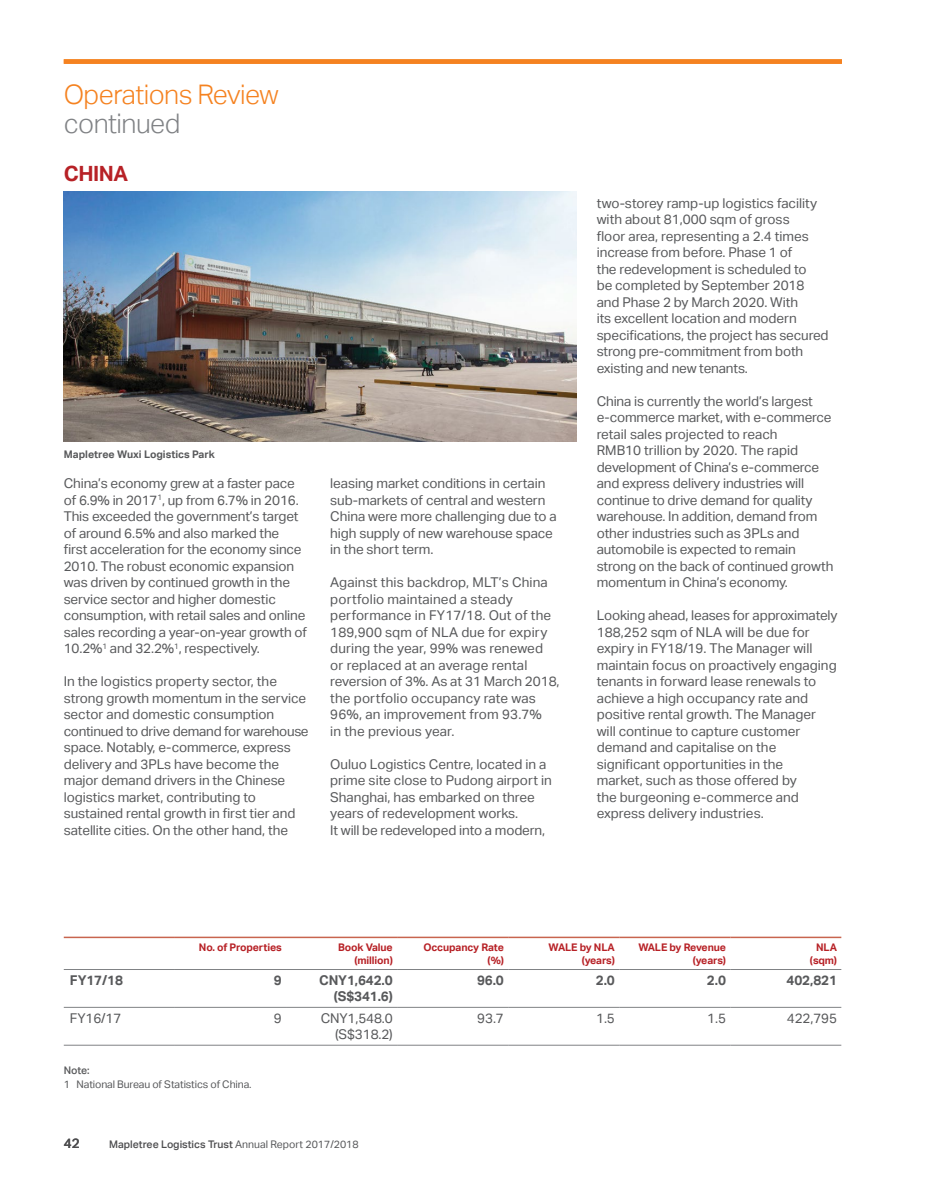
<style>
.page{position:relative;width:927px;height:1191px;background:#fff}
.page>*{position:absolute;margin:0;border:0;box-sizing:border-box;transform-origin:0 0}
.t1{font:300 27px "Aktiv Grotesk";letter-spacing:-.02em;color:#f58220}
.t2{font:300 27px "Aktiv Grotesk";letter-spacing:-.02em;color:#808285}
.t3{font:700 21px "Aktiv Grotesk";letter-spacing:-.02em;color:#b72126}
.t4{font:13.5px/16.5px "Aktiv Grotesk";letter-spacing:-.005em;color:#58595b}
.t5{font:700 13.5px/16.2px "Aktiv Grotesk";letter-spacing:-.01em;color:#58595b;text-align:right}
.t6{font:500 13.5px "Aktiv Grotesk";color:#4d4d4f}
.t7{font:700 10.5px/12.6px "Aktiv Grotesk";letter-spacing:-.01em;color:#b72126;text-align:right}
.t8{font:500 10.5px "Aktiv Grotesk";color:#4d4d4f}
.t9{font:10.5px "Aktiv Grotesk";letter-spacing:-.01em;color:#58595b}
.t10{font:700 10.5px "Aktiv Grotesk";color:#58595b}
.t11{font:500 10.5px "Aktiv Grotesk";color:#58595b}
.s1{font-weight:400;color:#58595b}
</style>
<div class="page">
<img style="left:64px;top:191px;width:513px;height:251px">
<hr style="left:64px;top:969px;width:111px;height:1px;background:#808285">
<hr style="left:175px;top:969px;width:111px;height:1px;background:#808285">
<hr style="left:286px;top:969px;width:111px;height:1px;background:#808285">
<hr style="left:397px;top:969px;width:111px;height:1px;background:#808285">
<hr style="left:508px;top:969px;width:111px;height:1px;background:#808285">
<hr style="left:619px;top:969px;width:111px;height:1px;background:#808285">
<hr style="left:730px;top:969px;width:111px;height:1px;background:#808285">
<hr style="left:64px;top:1007px;width:111px;height:1px;background:#808285">
<hr style="left:175px;top:1007px;width:111px;height:1px;background:#808285">
<hr style="left:286px;top:1007px;width:111px;height:1px;background:#808285">
<hr style="left:397px;top:1007px;width:111px;height:1px;background:#808285">
<hr style="left:508px;top:1007px;width:111px;height:1px;background:#808285">
<hr style="left:619px;top:1007px;width:111px;height:1px;background:#808285">
<hr style="left:730px;top:1007px;width:111px;height:1px;background:#808285">
<hr style="left:64px;top:1045px;width:111px;height:1px;background:#808285">
<hr style="left:175px;top:1045px;width:111px;height:1px;background:#808285">
<hr style="left:286px;top:1045px;width:111px;height:1px;background:#808285">
<hr style="left:397px;top:1045px;width:111px;height:1px;background:#808285">
<hr style="left:508px;top:1045px;width:111px;height:1px;background:#808285">
<hr style="left:619px;top:1045px;width:111px;height:1px;background:#808285">
<hr style="left:730px;top:1045px;width:111px;height:1px;background:#808285">
<hr style="left:64px;top:936px;width:111px;height:2px;background:#c8654f">
<hr style="left:175px;top:936px;width:111px;height:2px;background:#c8654f">
<hr style="left:286px;top:936px;width:111px;height:2px;background:#c8654f">
<hr style="left:397px;top:936px;width:111px;height:2px;background:#c8654f">
<hr style="left:508px;top:936px;width:111px;height:2px;background:#c8654f">
<hr style="left:619px;top:936px;width:111px;height:2px;background:#c8654f">
<hr style="left:730px;top:936px;width:111px;height:2px;background:#c8654f">
<div style="left:64px;top:59px;width:778px;height:5px;background:#f58220"></div>
<h1 class="t1" style="left:64px;top:79px;width:216px">Operations Review</h1>
<h1 class="t2" style="left:64px;top:108px;width:118px">continued</h1>
<h2 class="t3" style="left:64px;top:161px;width:66px">CHINA</h2>
<p class="t10" style="left:64px;top:448px;width:153px">Mapletree Wuxi Logistics Park</p>
<p class="t4" style="left:64px;top:475px;width:245px">China’s economy grew at a faster pace of 6.9% in 2017<sup>1</sup>, up from 6.7% in 2016.<br>This exceeded the government’s target of around 6.5% and also marked the<br>first acceleration for the economy since 2010. The robust economic expansion was driven by continued growth in the service sector and higher domestic consumption, with retail sales and online sales recording a year-on-year growth of 10.2%<sup>1</sup> and 32.2%<sup>1</sup>, respectively.</p>
<p class="t4" style="left:64px;top:673px;width:246px">In the logistics property sector, the strong growth momentum in the service sector and domestic consumption continued to drive demand for warehouse space. Notably, e-commerce, express delivery and 3PLs have become the major demand drivers in the Chinese logistics market, contributing to sustained rental growth in first tier and satellite cities. On the other hand, the</p>
<p class="t4" style="left:330px;top:475px;width:228px">leasing market conditions in certain sub-markets of central and western<br>China were more challenging due to a high supply of new warehouse space in the short term.</p>
<p class="t4" style="left:330px;top:574px;width:231px">Against this backdrop, MLT’s China portfolio maintained a steady performance in FY17/18. Out of the<br>189,900 sqm of NLA due for expiry during the year, 99% was renewed or replaced at an average rental reversion of 3%. As at 31 March 2018, the portfolio occupancy rate was<br>96%, an improvement from 93.7%<br>in the previous year.</p>
<p class="t4" style="left:330px;top:756px;width:223px">Ouluo Logistics Centre, located in a prime site close to Pudong airport in Shanghai, has embarked on three years of redevelopment works.<br>It will be redeveloped into a modern,</p>
<p class="t4" style="left:597px;top:195px;width:233px">two-storey ramp-up logistics facility with about 81,000 sqm of gross<br>floor area, representing a 2.4 times increase from before. Phase 1 of<br>the redevelopment is scheduled to<br>be completed by September 2018 and Phase 2 by March 2020. With<br>its excellent location and modern specifications, the project has secured strong pre-commitment from both existing and new tenants.</p>
<p class="t4" style="left:597px;top:393px;width:238px">China is currently the world’s largest e-commerce market, with e-commerce retail sales projected to reach<br>RMB10 trillion by 2020. The rapid development of China’s e-commerce and express delivery industries will continue to drive demand for quality warehouse. In addition, demand from other industries such as 3PLs and automobile is expected to remain strong on the back of continued growth momentum in China’s economy.</p>
<p class="t4" style="left:597px;top:607px;width:242px">Looking ahead, leases for approximately 188,252 sqm of NLA will be due for expiry in FY18/19. The Manager will maintain focus on proactively engaging tenants in forward lease renewals to achieve a high occupancy rate and positive rental growth. The Manager will continue to capture customer demand and capitalise on the significant opportunities in the<br>market, such as those offered by<br>the burgeoning e-commerce and express delivery industries.</p>
<p class="t7" style="left:199px;top:941px;width:84px">No. of Properties</p>
<p class="t7" style="left:338px;top:941px;width:56px">Book Value (million)</p>
<p class="t7" style="left:424px;top:941px;width:82px">Occupancy Rate (%)</p>
<p class="t7" style="left:549px;top:941px;width:68px">WALE by NLA (years)</p>
<p class="t7" style="left:638px;top:941px;width:89px">WALE by Revenue (years)</p>
<p class="t7" style="left:810px;top:941px;width:29px;text-align:center">NLA (sqm)</p>
<p class="t5" style="left:70px;top:972px;width:55px">FY17/18</p>
<p class="t5" style="left:274px;top:972px;width:9px">9</p>
<p class="t5" style="left:319px;top:972px;width:75px">CNY1,642.0 (S$341.6)</p>
<p class="t5" style="left:477px;top:972px;width:28px">96.0</p>
<p class="t5" style="left:596px;top:972px;width:21px">2.0</p>
<p class="t5" style="left:707px;top:972px;width:21px">2.0</p>
<p class="t5" style="left:787px;top:972px;width:52px">402,821</p>
<p class="t4" style="left:70px;top:1010px;width:53px">FY16/17</p>
<p class="t4" style="left:274px;top:1010px;width:9px">9</p>
<p class="t4" style="left:321px;top:1010px;width:74px;text-align:right">CNY1,548.0 (S$318.2)</p>
<p class="t4" style="left:477px;top:1010px;width:28px">93.7</p>
<p class="t4" style="left:596px;top:1010px;width:20px">1.5</p>
<p class="t4" style="left:707px;top:1010px;width:20px">1.5</p>
<p class="t4" style="left:787px;top:1010px;width:52px">422,795</p>
<p class="t11" style="left:64px;top:1064px;width:27px">Note:</p>
<p class="t9" style="left:64px;top:1078px;width:189px">1 National Bureau of Statistics of China.</p>
<p class="t6" style="left:64px;top:1135px;width:17px">42</p>
<p class="t8" style="left:109px;top:1138px;width:251px">Mapletree Logistics Trust <span class="s1">Annual Report 2017/2018</span></p>
</div>
